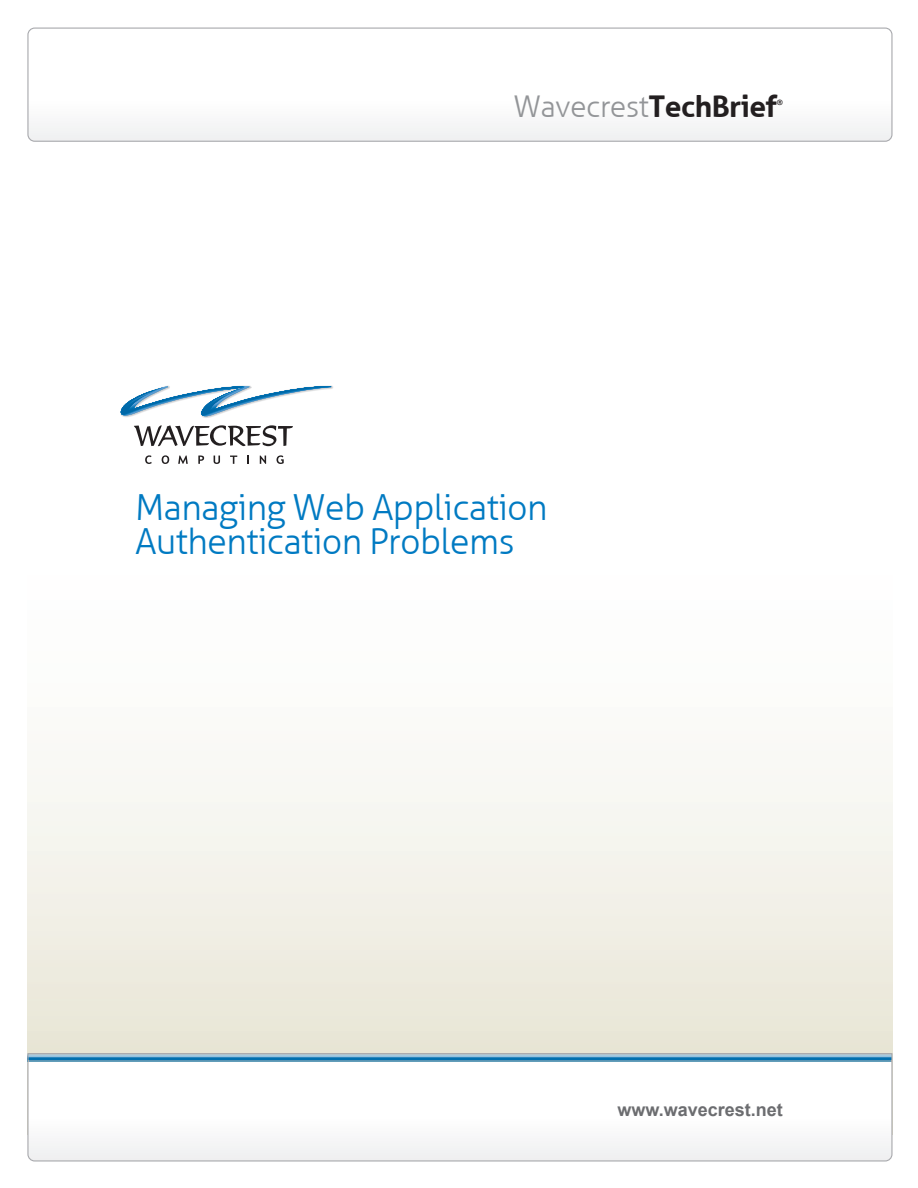
<style>
.page{position:relative;width:918px;height:1188px;background:#fff}
.page>*{position:absolute;margin:0;border:0;box-sizing:border-box;transform-origin:0 0}
.t1{font:300 36px/33px "WC Aller";letter-spacing:-.02em;color:#007ac2}
.t2{font:300 30px "WC Aller";letter-spacing:-.02em;color:#939598}
.t3{font:700 18px "Arial";color:#6c6d70}
.t4{font:700 7.5px "WC Aller";color:#231f20}
.s1{font-weight:700;color:#231f20}
</style>
<div class="page">
<div style="left:27px;top:143px;width:866px;height:991px;background:linear-gradient(to bottom,#fff,#eeece0)"></div>
<div style="left:29px;top:126px;width:862px;height:14px;background:#f2f3f4"></div>
<div style="left:27px;top:28px;width:866px;height:114px;border:1px solid #a8a9ad;border-radius:7px"></div>
<svg style="left:27px;top:1053px;width:866px;height:109px"></svg>
<hr style="left:28px;top:1053px;width:864px;height:1px;background:#a8a9ad">
<svg style="left:145px;top:455px;width:7px;height:9px"></svg>
<svg style="left:162px;top:455px;width:7px;height:9px"></svg>
<svg style="left:198px;top:455px;width:6px;height:9px"></svg>
<svg style="left:214px;top:456px;width:6px;height:8px"></svg>
<svg style="left:230px;top:456px;width:7px;height:8px"></svg>
<svg style="left:247px;top:456px;width:2px;height:8px"></svg>
<svg style="left:260px;top:456px;width:6px;height:8px"></svg>
<svg style="left:277px;top:455px;width:7px;height:9px"></svg>
<svg style="left:178px;top:456px;width:10px;height:8px"></svg>
<svg style="left:134px;top:425px;width:159px;height:21px"></svg>
<svg style="left:120px;top:385px;width:214px;height:33px"></svg>
<p class="t2" style="left:513px;top:89px;width:266px">Wavecrest<span class="s1">TechBrief</span></p>
<p class="t4" style="left:777px;top:98px;width:8px">®</p>
<p class="t1" style="left:135px;top:492px;width:414px">Managing Web Application<br>Authentication Problems</p>
<p class="t3" style="left:618px;top:1098px;width:167px">www.wavecrest.net</p>
</div>
